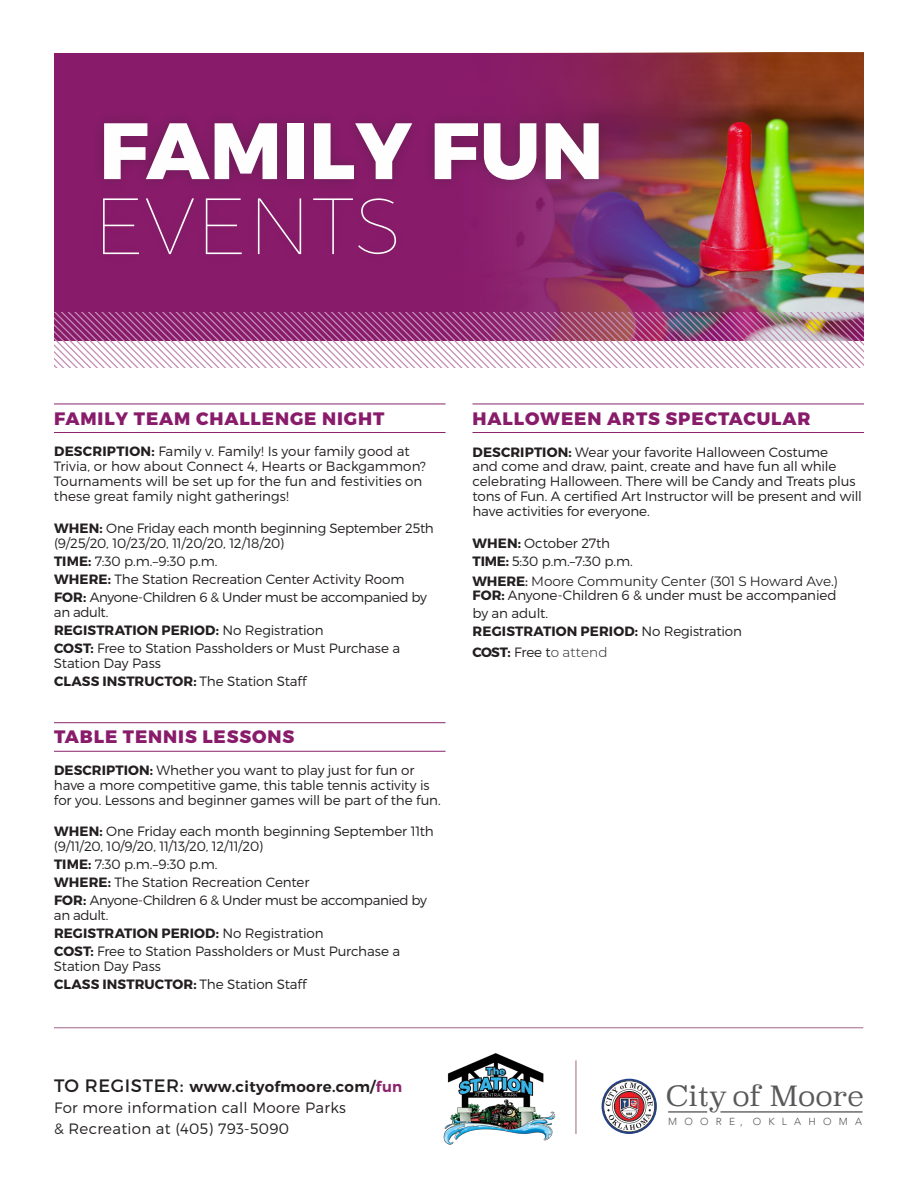
<style>
.page{position:relative;width:918px;height:1188px;background:#fff}
.page>*{position:absolute;margin:0;border:0;box-sizing:border-box;transform-origin:0 0}
.Flier_Heading{font:800 79.65px/75px "Montserrat";letter-spacing:.01em;color:#fefefe}
.t1{font:300 27.9px "Superclarendon";color:#58595b}
.Titles{font:800 18px "Montserrat";letter-spacing:.05em;color:#891b6b}
.t2{font:300 15px/21px "Montserrat";letter-spacing:.02em;color:#231f20}
.t3{font:600 15px "Montserrat";letter-spacing:.025em;color:#231f20}
.Body{font:300 13.5px/18px "Montserrat";letter-spacing:-.01em;color:#231f20}
.t4{font:300 10.2px "Avenir";letter-spacing:.71em;color:#58595b}
.s1{font-weight:100}
.s2{font-weight:700}
.s3{font-weight:400}
.s4{font-weight:400;font-size:18px}
.s5{color:#89236c}
</style>
<div class="page">
<svg style="left:602px;top:1079px;width:55px;height:55px"></svg>
<hr style="left:668px;top:1112px;width:39px;height:1px;background:#231f20">
<hr style="left:720px;top:1112px;width:143px;height:1px;background:#231f20">
<hr style="left:54px;top:1027px;width:809px;height:1px;background:#b786a4">
<img style="left:443px;top:1053px;width:113px;height:92px">
<hr style="left:575px;top:1060px;width:2px;height:74px;background:#b786a4">
<div style="left:54px;top:53px;width:810px;height:287px;background:#891b6b"></div>
<hr style="left:54px;top:404px;width:392px;height:1px;background:#89236c">
<hr style="left:54px;top:432px;width:392px;height:1px;background:#89236c">
<hr style="left:54px;top:722px;width:392px;height:1px;background:#89236c">
<hr style="left:54px;top:751px;width:392px;height:1px;background:#89236c">
<img style="left:515px;top:53px;width:349px;height:259px">
<div style="left:89px;top:109px;width:524px;height:159px;background:#231f20;opacity:.3"></div>
<svg style="left:54px;top:312px;width:810px;height:56px"></svg>
<hr style="left:472px;top:404px;width:392px;height:1px;background:#89236c">
<hr style="left:472px;top:432px;width:392px;height:1px;background:#89236c">
<p class="Flier_Heading" style="left:93px;top:115px;width:512px">FAMILY FUN<br><span class="s1">EVENTS</span></p>
<p class="Titles" style="left:54px;top:407px;width:332px">FAMILY TEAM CHALLENGE NIGHT</p>
<p class="Body" style="left:54px;top:444px;width:373px;line-height:15px"><span class="s2">DESCRIPTION:</span> Family v. Family! Is your family good at Trivia, or how about Connect 4, Hearts or Backgammon?<br>Tournaments will be set up for the fun and festivities on these great family night gatherings!</p>
<p class="Body" style="left:54px;top:520px;width:381px;line-height:15px"><span class="s2">WHEN:</span> One Friday each month beginning September 25th (9/25/20, 10/23/20, 11/20/20, 12/18/20)</p>
<p class="Body" style="left:54px;top:552px;width:374px"><span class="s2">TIME:</span> 7:30 p.m.–9:30 p.m.<br><span class="s2">WHERE:</span> The Station Recreation Center Activity Room<br><span class="s2">FOR:</span> Anyone-Children 6 &amp; Under must be accompanied by</p>
<p class="Body" style="left:54px;top:603px;width:348px">an adult.<br><span class="s2">REGISTRATION PERIOD:</span> No Registration<br><span class="s2">COST:</span> Free to Station Passholders or Must Purchase a</p>
<p class="Body" style="left:54px;top:654px;width:254px">Station Day Pass<br><span class="s2">CLASS INSTRUCTOR:</span> The Station Staff</p>
<p class="Titles" style="left:54px;top:726px;width:242px">TABLE TENNIS LESSONS</p>
<p class="Body" style="left:54px;top:762px;width:388px;line-height:15px"><span class="s2">DESCRIPTION:</span> Whether you want to play just for fun or have a more competitive game, this table tennis activity is for you. Lessons and beginner games will be part of the fun.</p>
<p class="Body" style="left:54px;top:824px;width:381px;line-height:15px"><span class="s2">WHEN:</span> One Friday each month beginning September 11th (9/11/20, 10/9/20, 11/13/20, 12/11/20)</p>
<p class="Body" style="left:54px;top:855px;width:374px"><span class="s2">TIME:</span> 7:30 p.m.–9:30 p.m.<br><span class="s2">WHERE:</span> The Station Recreation Center<br><span class="s2">FOR:</span> Anyone-Children 6 &amp; Under must be accompanied by</p>
<p class="Body" style="left:54px;top:906px;width:348px">an adult.<br><span class="s2">REGISTRATION PERIOD:</span> No Registration<br><span class="s2">COST:</span> Free to Station Passholders or Must Purchase a</p>
<p class="Body" style="left:54px;top:957px;width:254px">Station Day Pass<br><span class="s2">CLASS INSTRUCTOR:</span> The Station Staff</p>
<p class="Titles" style="left:473px;top:407px;width:340px">HALLOWEEN ARTS SPECTACULAR</p>
<p class="Body" style="left:472px;top:444px;width:391px;line-height:14.9px"><span class="s2">DESCRIPTION:</span> Wear your favorite Halloween Costume<br>and come and draw, paint, create and have fun all while celebrating Halloween. There will be Candy and Treats plus tons of Fun. A certified Art Instructor will be present and will have activities for everyone.</p>
<p class="Body" style="left:473px;top:534px;width:162px"><span class="s2">WHEN:</span> October 27th<br><span class="s2">TIME:</span> 5:30 p.m.–7:30 p.m.</p>
<p class="Body" style="left:472px;top:574px;width:367px;line-height:14.2px"><span class="s2">WHERE</span><span class="s3">: Moore Community Center (301 S Howard Ave.)<br></span><span class="s2">FOR:</span> Anyone-Children 6 &amp; under must be accompanied</p>
<p class="Body" style="left:472px;top:604px;width:271px">by an adult.<br><span class="s2">REGISTRATION PERIOD:</span> No Registration</p>
<p class="Body" style="left:473px;top:643px;width:136px"><span class="s2">COST:</span> Free to attend</p>
<p class="t3" style="left:54px;top:1077px;width:350px"><span class="s4">TO REGISTER:</span> www.cityofmoore.com/<span class="s5">fun</span></p>
<p class="t2" style="left:54px;top:1097px;width:293px">For more information call Moore Parks &amp; Recreation at (405) 793-5090</p>
<p class="t1" style="left:666px;top:1078px;width:199px">City of Moore</p>
<p class="t4" style="left:668px;top:1116px;width:195px">MOORE, OKLAHOMA</p>
</div>
